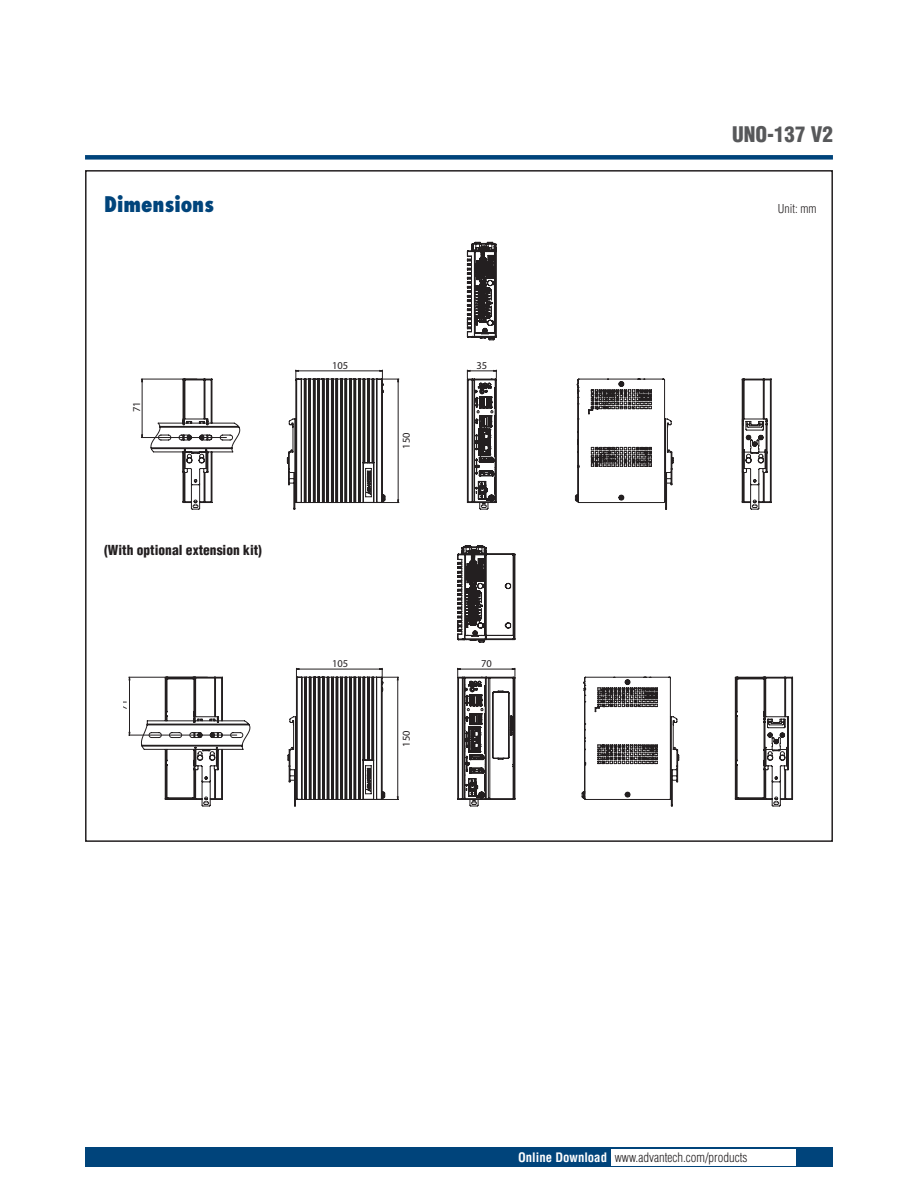
<style>
.page{position:relative;width:918px;height:1188px;background:#fff}
.page>*{position:absolute;margin:0;border:0;box-sizing:border-box;transform-origin:0 0}
.t1{font:800 condensed 21px "Futura";color:#00447b}
.t2{font:900 condensed 21px "Helvetica";color:#57585a}
.t3{font:900 condensed 13.5px "Helvetica";color:#231f20}
.t4{font:300 condensed 12.75px "Helvetica";color:#231f20}
.t5{font:300 condensed 12px "Helvetica";color:#231f20}
.t6{font:10.5px "Myriad Pro";color:#231f20}
.s1{font-weight:700;color:#fff}
</style>
<div class="page">
<div style="left:85px;top:155px;width:748px;height:5px;background:#00447b"></div>
<div style="left:85px;top:1147px;width:748px;height:20px;background:#00447b"></div>
<div style="left:611px;top:1149px;width:184px;height:16px;background:#fff"></div>
<svg style="left:575px;top:378px;width:99px;height:132px"></svg>
<svg style="left:741px;top:378px;width:31px;height:132px"></svg>
<svg style="left:150px;top:378px;width:91px;height:132px"></svg>
<svg style="left:467px;top:241px;width:30px;height:100px"></svg>
<hr style="left:141px;top:437px;width:85px;height:1px;background:#231f20">
<hr style="left:141px;top:379px;width:56px;height:1px;background:#231f20">
<hr style="left:142px;top:379px;width:1px;height:59px;background:#231f20">
<svg style="left:467px;top:370px;width:30px;height:140px"></svg>
<svg style="left:286px;top:370px;width:113px;height:140px"></svg>
<svg style="left:581px;top:676px;width:99px;height:131px"></svg>
<svg style="left:735px;top:676px;width:59px;height:131px"></svg>
<svg style="left:141px;top:676px;width:110px;height:131px"></svg>
<svg style="left:457px;top:545px;width:59px;height:98px"></svg>
<hr style="left:129px;top:735px;width:108px;height:1px;background:#231f20">
<hr style="left:129px;top:677px;width:78px;height:1px;background:#231f20">
<hr style="left:129px;top:677px;width:1px;height:58px;background:#231f20">
<svg style="left:457px;top:668px;width:59px;height:139px"></svg>
<svg style="left:287px;top:668px;width:112px;height:139px"></svg>
<h1 class="t2" style="left:732px;top:121px;width:102px">UNO-137 V2</h1>
<h1 class="t1" style="left:104px;top:191px;width:111px">Dimensions</h1>
<p class="t5" style="left:778px;top:201px;width:40px">Unit: mm</p>
<p class="t6" style="left:130px;top:412px;width:12px;rotate:-90deg">71</p>
<p class="t3" style="left:104px;top:542px;width:159px">(With optional extension kit)</p>
<p class="t6" style="left:117px;top:710px;width:12px;rotate:-90deg">71</p>
<p class="t6" style="left:332px;top:359px;width:18px">105</p>
<p class="t6" style="left:400px;top:449px;width:18px;rotate:-90deg">150</p>
<p class="t6" style="left:477px;top:359px;width:12px">35</p>
<p class="t6" style="left:332px;top:657px;width:18px">105</p>
<p class="t6" style="left:400px;top:747px;width:18px;rotate:-90deg">150</p>
<p class="t6" style="left:481px;top:657px;width:12px">70</p>
<p class="t4" style="left:518px;top:1149px;width:231px"><span class="s1">Online Download</span> www.advantech.com/products</p>
</div>
